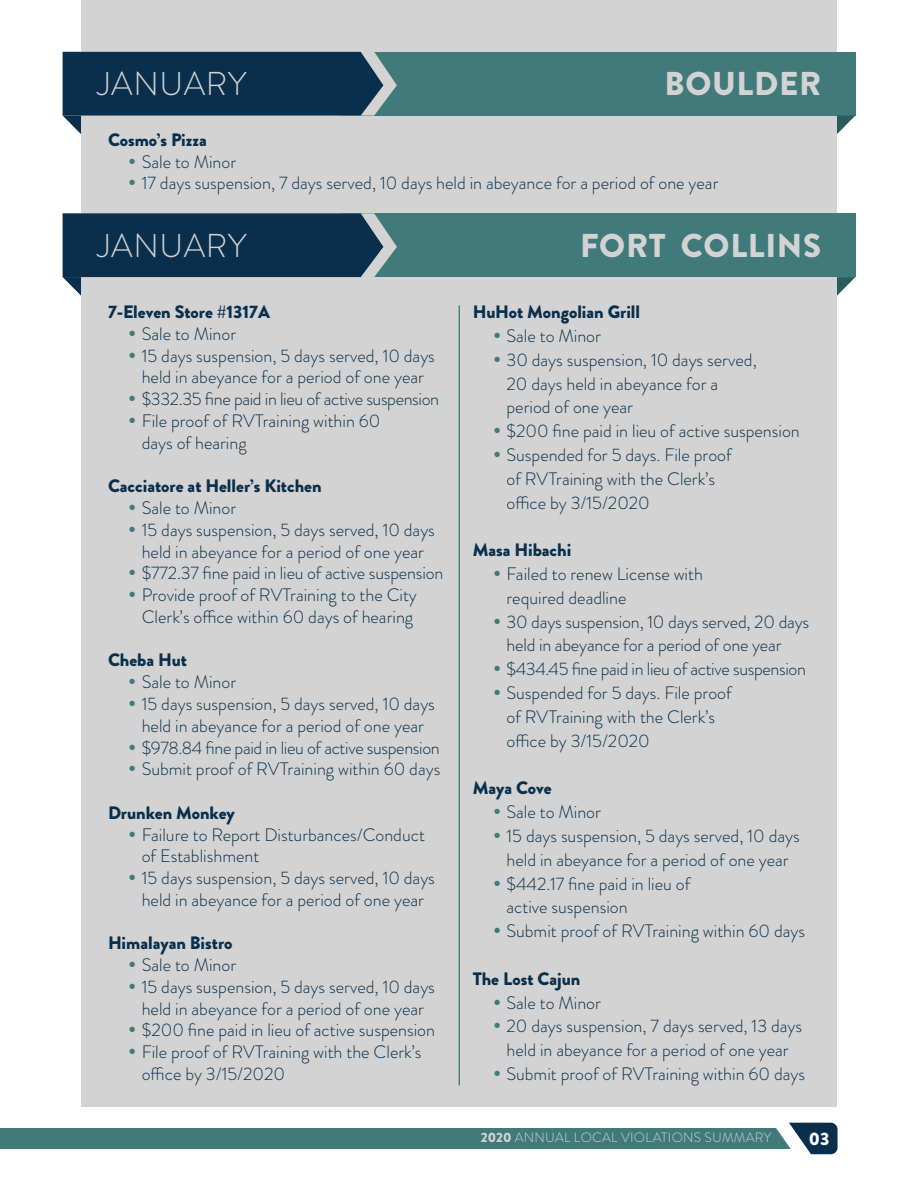
<style>
.page{position:relative;width:918px;height:1188px;background:#fff}
.page>*{position:absolute;margin:0;border:0;box-sizing:border-box;transform-origin:0 0}
.City_-_Bold{font:900 33px "Brandon Grotesque";letter-spacing:.02em;color:#d2d3d2}
.Month_-_light{font:300 33px "Brandon Grotesque";letter-spacing:.02em;color:#d2d3d2}
.t1{font:300 18px/23.9px "Brandon Grotesque";color:#092f4d}
.Body_Copy_-_Store{font:900 18px "Brandon Grotesque";color:#092f4d}
.t2{font:300 18px "Brandon Grotesque";letter-spacing:-.02em;color:#092f4d}
.t3{font:900 18px "Brandon Grotesque";color:#fff}
.t4{font:300 13.5px "Brandon Grotesque";letter-spacing:.02em;color:#d2d3d2}
.s1{font-weight:900}
</style>
<div class="page">
<div style="left:81px;top:0;width:756px;height:1107px;background:#d2d3d2"></div>
<div style="left:0;top:1128px;width:796px;height:21px;background:#407a7b"></div>
<svg style="left:776px;top:1122px;width:62px;height:33px"></svg>
<div style="left:341px;top:52px;width:514px;height:64px;background:#407a7b"></div>
<svg style="left:837px;top:116px;width:18px;height:18px"></svg>
<svg style="left:63px;top:52px;width:334px;height:82px"></svg>
<div style="left:341px;top:213px;width:514px;height:64px;background:#407a7b"></div>
<svg style="left:837px;top:277px;width:18px;height:19px"></svg>
<svg style="left:63px;top:213px;width:334px;height:83px"></svg>
<hr style="left:459px;top:306px;width:1px;height:779px;background:#407a7b">
<p class="Month_-_light" style="left:98px;top:61px;width:150px">JANUARY</p>
<p class="City_-_Bold" style="left:665px;top:61px;width:158px">BOULDER</p>
<p class="Body_Copy_-_Store" style="left:108px;top:127px;width:100px">Cosmo’s Pizza</p>
<p class="t1" style="left:142px;top:150px;width:96px">Sale to Minor</p>
<p class="t1" style="left:142px;top:171px;width:578px">17 days suspension, 7 days served, 10 days held in abeyance for a period of one year</p>
<p class="Month_-_light" style="left:98px;top:223px;width:150px">JANUARY</p>
<p class="Body_Copy_-_Store" style="left:108px;top:299px;width:164px">7-Eleven Store #1317A</p>
<p class="t1" style="left:142px;top:322px;width:96px">Sale to Minor</p>
<p class="t1" style="left:142px;top:345px;width:295px;line-height:21.8px">15 days suspension, 5 days served, 10 days held in abeyance for a period of one year</p>
<p class="t2" style="left:142px;top:387px;width:299px">$332.35 fine paid in lieu of active suspension</p>
<p class="t1" style="left:142px;top:410px;width:240px;line-height:21.8px">File proof of RVTraining within 60 days of hearing</p>
<p class="Body_Copy_-_Store" style="left:108px;top:473px;width:215px">Cacciatore at Heller’s Kitchen</p>
<p class="t1" style="left:142px;top:496px;width:96px">Sale to Minor</p>
<p class="t1" style="left:142px;top:519px;width:295px;line-height:21.8px">15 days suspension, 5 days served, 10 days held in abeyance for a period of one year</p>
<p class="t1" style="left:142px;top:561px;width:303px">$772.37 fine paid in lieu of active suspension</p>
<p class="t1" style="left:142px;top:584px;width:277px;line-height:21.8px">Provide proof of RVTraining to the City<br>Clerk’s office within 60 days of hearing</p>
<p class="Body_Copy_-_Store" style="left:108px;top:647px;width:81px">Cheba Hut</p>
<p class="t1" style="left:142px;top:670px;width:96px">Sale to Minor</p>
<p class="t1" style="left:142px;top:693px;width:295px;line-height:21.8px">15 days suspension, 5 days served, 10 days held in abeyance for a period of one year</p>
<p class="t2" style="left:142px;top:735px;width:300px">$978.84 fine paid in lieu of active suspension</p>
<p class="t1" style="left:142px;top:757px;width:300px">Submit proof of RVTraining within 60 days</p>
<p class="Body_Copy_-_Store" style="left:108px;top:800px;width:128px">Drunken Monkey</p>
<p class="t1" style="left:142px;top:824px;width:285px;line-height:21.8px">Failure to Report Disturbances/Conduct of Establishment</p>
<p class="t1" style="left:142px;top:867px;width:295px;line-height:21.8px">15 days suspension, 5 days served, 10 days held in abeyance for a period of one year</p>
<p class="Body_Copy_-_Store" style="left:108px;top:930px;width:126px">Himalayan Bistro</p>
<p class="t1" style="left:142px;top:953px;width:96px">Sale to Minor</p>
<p class="t1" style="left:142px;top:976px;width:295px;line-height:21.8px">15 days suspension, 5 days served, 10 days held in abeyance for a period of one year</p>
<p class="t1" style="left:142px;top:1018px;width:295px">$200 fine paid in lieu of active suspension</p>
<p class="t1" style="left:142px;top:1041px;width:281px;line-height:21.8px">File proof of RVTraining with the Clerk’s office by 3/15/2020</p>
<p class="City_-_Bold" style="left:580px;top:222px;width:243px">FORT COLLINS</p>
<p class="Body_Copy_-_Store" style="left:473px;top:299px;width:169px">HuHot Mongolian Grill</p>
<p class="t1" style="left:507px;top:324px;width:96px">Sale to Minor</p>
<p class="t1" style="left:507px;top:348px;width:252px">30 days suspension, 10 days served,<br>20 days held in abeyance for a period of one year</p>
<p class="t1" style="left:507px;top:419px;width:295px">$200 fine paid in lieu of active suspension</p>
<p class="t1" style="left:507px;top:443px;width:227px">Suspended for 5 days. File proof of RVTraining with the Clerk’s office by 3/15/2020</p>
<p class="Body_Copy_-_Store" style="left:473px;top:537px;width:100px">Masa Hibachi</p>
<p class="t1" style="left:507px;top:562px;width:198px">Failed to renew License with required deadline</p>
<p class="t1" style="left:507px;top:610px;width:304px">30 days suspension, 10 days served, 20 days held in abeyance for a period of one year</p>
<p class="t2" style="left:507px;top:657px;width:301px">$434.45 fine paid in lieu of active suspension</p>
<p class="t1" style="left:507px;top:681px;width:227px">Suspended for 5 days. File proof of RVTraining with the Clerk’s office by 3/15/2020</p>
<p class="Body_Copy_-_Store" style="left:473px;top:775px;width:80px">Maya Cove</p>
<p class="t1" style="left:507px;top:800px;width:96px">Sale to Minor</p>
<p class="t1" style="left:507px;top:824px;width:295px">15 days suspension, 5 days served, 10 days held in abeyance for a period of one year</p>
<p class="t1" style="left:507px;top:871px;width:185px">$442.17 fine paid in lieu of active suspension</p>
<p class="t1" style="left:507px;top:919px;width:300px">Submit proof of RVTraining within 60 days</p>
<p class="Body_Copy_-_Store" style="left:473px;top:966px;width:109px">The Lost Cajun</p>
<p class="t1" style="left:507px;top:991px;width:96px">Sale to Minor</p>
<p class="t1" style="left:507px;top:1014px;width:297px">20 days suspension, 7 days served, 13 days held in abeyance for a period of one year</p>
<p class="t1" style="left:507px;top:1062px;width:300px">Submit proof of RVTraining within 60 days</p>
<p class="t4" style="left:481px;top:1129px;width:292px"><span class="s1">2020</span> ANNUAL LOCAL VIOLATIONS SUMMARY</p>
<p class="t3" style="left:809px;top:1126px;width:22px">03</p>
</div>
